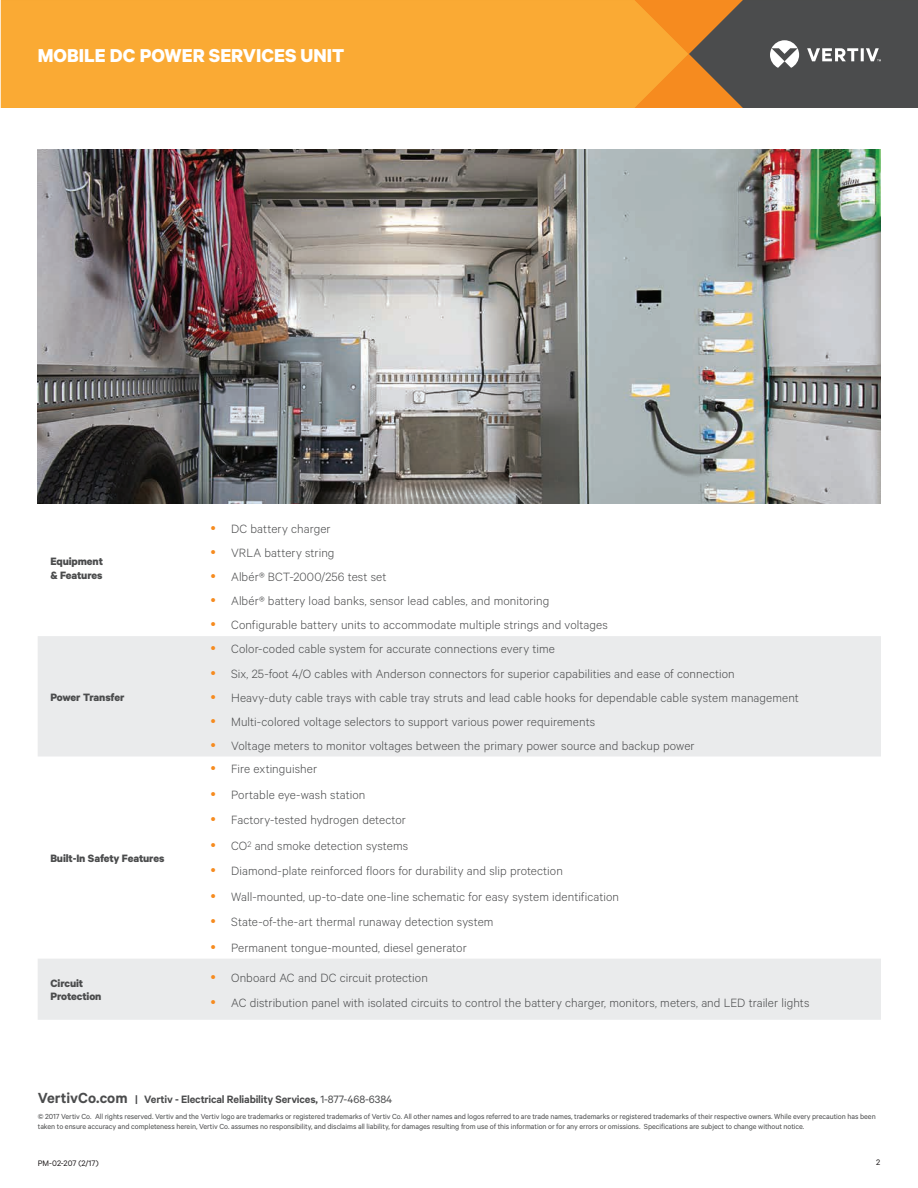
<style>
.page{position:relative;width:918px;height:1188px;background:#fff}
.page>*{position:absolute;margin:0;border:0;box-sizing:border-box;transform-origin:0 0}
.t1{font:700 21px "Calibre";color:#fff}
.t2{font:300 13.5px/25.5px "Calibre";letter-spacing:.005em;color:#4b4c4d}
.t3{font:700 12px/13.5px "Calibre";letter-spacing:-.01em;color:#4b4c4d}
.t4{font:600 12px "Calibre";letter-spacing:-.015em;color:#4b4c4d}
.t5{font:9px "Calibre";color:#231f20}
.t6{font:8.25px/9.8px "Calibre";letter-spacing:-.01em;color:#4b4c4d}
.s1{font-size:16.5px}
.s2{font-weight:400}
</style>
<div class="page">
<div style="left:1px;top:0;width:634px;height:108px;background:#faaa34"></div>
<svg style="left:635px;top:0;width:283px;height:108px;background:#816647"></svg>
<svg style="left:38px;top:636px;width:843px;height:384px"></svg>
<img style="left:38px;top:149px;width:843px;height:354px">
<svg style="left:211px;top:646px;width:4px;height:4px"></svg>
<svg style="left:211px;top:671px;width:4px;height:4px"></svg>
<svg style="left:211px;top:695px;width:4px;height:4px"></svg>
<svg style="left:211px;top:719px;width:4px;height:4px"></svg>
<svg style="left:211px;top:743px;width:4px;height:4px"></svg>
<svg style="left:211px;top:766px;width:4px;height:4px"></svg>
<svg style="left:211px;top:792px;width:4px;height:4px"></svg>
<svg style="left:211px;top:817px;width:4px;height:4px"></svg>
<svg style="left:211px;top:843px;width:4px;height:4px"></svg>
<svg style="left:211px;top:868px;width:4px;height:4px"></svg>
<svg style="left:211px;top:894px;width:4px;height:4px"></svg>
<svg style="left:211px;top:919px;width:4px;height:4px"></svg>
<svg style="left:211px;top:945px;width:4px;height:4px"></svg>
<svg style="left:211px;top:975px;width:4px;height:4px"></svg>
<svg style="left:211px;top:1000px;width:4px;height:4px"></svg>
<h1 class="t1" style="left:38px;top:43px;width:308px">MOBILE DC POWER SERVICES UNIT</h1>
<p class="t3" style="left:50px;top:554px;width:54px">Equipment &amp; Features</p>
<p class="t3" style="left:50px;top:690px;width:76px">Power Transfer</p>
<p class="t3" style="left:50px;top:851px;width:116px">Built-In Safety Features</p>
<p class="t2" style="left:231px;top:517px;width:378px;line-height:24px">DC battery charger<br>VRLA battery string<br>Albér® BCT-2000/256 test set<br>Albér® battery load banks, sensor lead cables, and monitoring Configurable battery units to accommodate multiple strings and voltages</p>
<p class="t2" style="left:231px;top:636px;width:569px;line-height:24.2px">Color-coded cable system for accurate connections every time<br>Six, 25-foot 4/O cables with Anderson connectors for superior capabilities and ease of connection Heavy-duty cable trays with cable tray struts and lead cable hooks for dependable cable system management Multi-colored voltage selectors to support various power requirements<br>Voltage meters to monitor voltages between the primary power source and backup power</p>
<p class="t2" style="left:231px;top:756px;width:389px">Fire extinguisher<br>Portable eye-wash station<br>Factory-tested hydrogen detector<br>CO<sup>2</sup> and smoke detection systems<br>Diamond-plate reinforced floors for durability and slip protection Wall-mounted, up-to-date one-line schematic for easy system identification State-of-the-art thermal runaway detection system<br>Permanent tongue-mounted, diesel generator</p>
<p class="t3" style="left:50px;top:976px;width:53px">Circuit<br>Protection</p>
<p class="t2" style="left:231px;top:964px;width:580px">Onboard AC and DC circuit protection<br>AC distribution panel with isolated circuits to control the battery charger, monitors, meters, and LED trailer lights</p>
<p class="t4" style="left:38px;top:1092px;width:356px"><span class="s1">VertivCo.com</span> | Vertiv - Electrical Reliability Services, <span class="s2">1-877-468-6384</span></p>
<p class="t6" style="left:38px;top:1111px;width:839px">© 2017 Vertiv Co. All rights reserved. Vertiv and the Vertiv logo are trademarks or registered trademarks of Vertiv Co. All other names and logos referred to are trade names, trademarks or registered trademarks of their respective owners. While every precaution has been taken to ensure accuracy and completeness herein, Vertiv Co. assumes no responsibility, and disclaims all liability, for damages resulting from use of this information or for any errors or omissions. Specifications are subject to change without notice.</p>
<p class="t5" style="left:38px;top:1158px;width:62px">PM-02-207 (2/17)</p>
<p class="t5" style="left:876px;top:1157px;width:6px">2</p>
</div>
